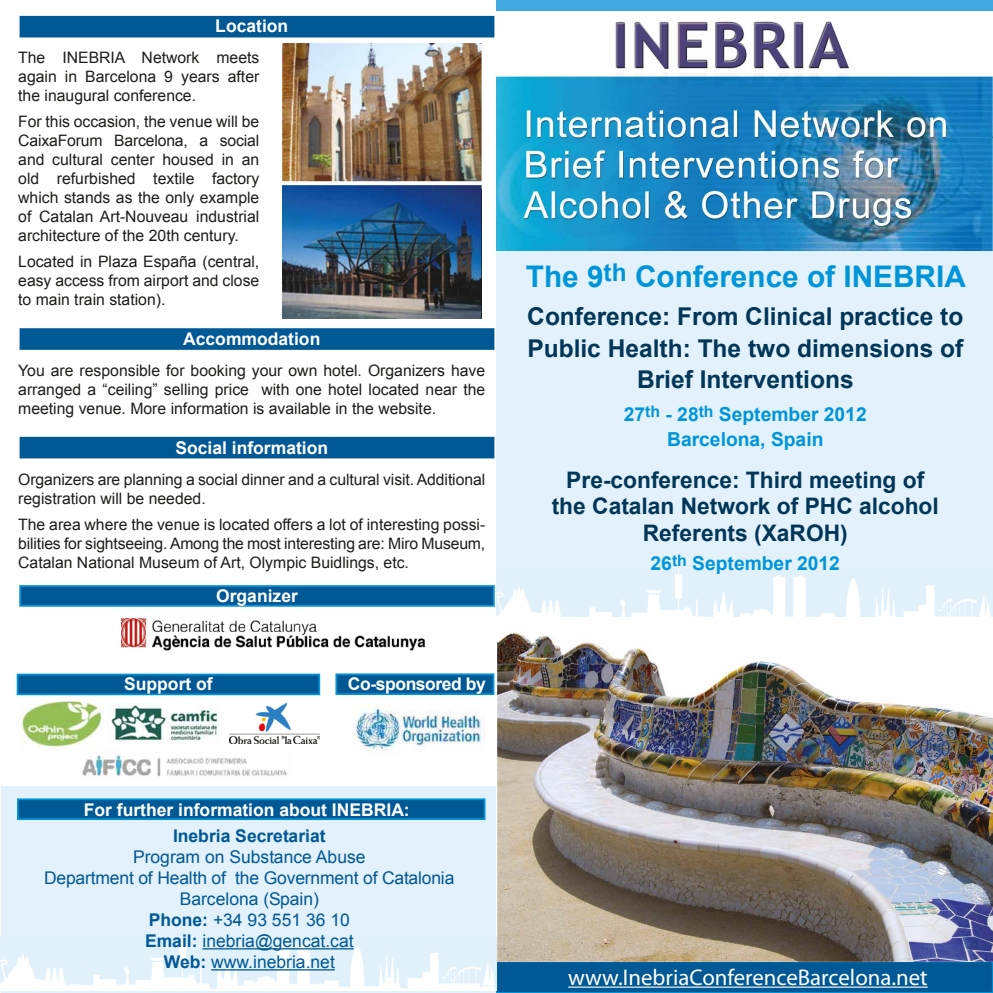
<style>
.page{position:relative;width:993px;height:993px;background:#fff}
.page>*{position:absolute;margin:0;border:0;box-sizing:border-box;transform-origin:0 0}
.t1{font:700 29.75px "Arial";color:#0095d9}
.t2{font:700 24.5px/31.5px "Arial";color:#003657;text-align:center}
.t3{font:700 22.75px/26.2px "Arial";color:#003657;text-align:center}
.t4{font:22.75px "Myriad Pro";color:#fff}
.t5{font:700 19.25px/24.5px "Arial";color:#0095d9;text-align:center}
.t6{font:17.5px/21px "Arial";color:#005894;text-align:center}
.t7{font:700 17.5px "Arial";color:#fff}
.t8{font:700 17.5px "Arial";color:#005894}
.t9{font:700 17.5px "Arial";letter-spacing:-.025em;color:#fff}
.t10{font:15.75px/18.9px "Arial";color:#1d1d1b;text-align:justify}
.s1{font-weight:700}
</style>
<div class="page">
<img style="left:496px;top:21px;width:496px;height:230px">
<div style="left:496px;top:961px;width:496px;height:31px;background:#005894"></div>
<div style="left:495px;top:960px;width:497px;height:32px;border:2px solid #0095d9"></div>
<div style="left:1px;top:786px;width:495px;height:206px;background:#e2f1fb"></div>
<div style="left:496px;top:251px;width:496px;height:348px;background:#e2f1fb"></div>
<div style="left:17px;top:798px;width:468px;height:21px;background:#005894;border:2px solid #0095d9"></div>
<div style="left:19px;top:585px;width:475px;height:21px;background:#005894;border:2px solid #0095d9"></div>
<div style="left:496px;top:0;width:496px;height:10px;background:#40a9e0"></div>
<div style="left:17px;top:673px;width:303px;height:22px;background:#005894;border:2px solid #0095d9"></div>
<img style="left:21px;top:698px;width:83px;height:49px">
<img style="left:111px;top:705px;width:107px;height:37px">
<img style="left:82px;top:754px;width:205px;height:24px">
<img style="left:496px;top:568px;width:496px;height:49px">
<img style="left:283px;top:43px;width:198px;height:275px">
<div style="left:335px;top:673px;width:159px;height:21px;background:#005894;border:2px solid #0095d9"></div>
<hr style="left:568px;top:986px;width:359px;height:1px;background:#fff">
<img style="left:354px;top:704px;width:130px;height:47px">
<div style="left:20px;top:16px;width:474px;height:21px;background:#005894"></div>
<div style="left:20px;top:436px;width:474px;height:22px;background:#005894;border:2px solid #005894"></div>
<div style="left:20px;top:328px;width:474px;height:22px;background:#005894;border:2px solid #005894"></div>
<img style="left:0;top:936px;width:495px;height:53px">
<hr style="left:202px;top:947px;width:151px;height:2px;background:#005894">
<hr style="left:211px;top:968px;width:124px;height:2px;background:#005894">
<img style="left:497px;top:632px;width:495px;height:329px">
<img style="left:230px;top:703px;width:89px;height:40px">
<img style="left:122px;top:618px;width:304px;height:32px">
<p class="t7" style="left:215px;top:14px;width:74px">Location</p>
<p class="t10" style="left:18px;top:48px;width:242px">The INEBRIA Network meets again in Barcelona 9 years after the inaugural conference.</p>
<p class="t10" style="left:18px;top:112px;width:242px">For this occasion, the venue will be CaixaForum Barcelona, a social and cultural center housed in an old refurbished textile factory which stands as the only example of Catalan Art-Nouveau industrial architecture of the 20th century.</p>
<p class="t10" style="left:18px;top:252px;width:242px">Located in Plaza España (central, easy access from airport and close to main train station).</p>
<p class="t7" style="left:183px;top:327px;width:139px">Accommodation</p>
<p class="t10" style="left:18px;top:361px;width:468px">You are responsible for booking your own hotel. Organizers have arranged a “ceiling” selling price with one hotel located near the meeting venue. More information is available in the website.</p>
<p class="t7" style="left:175px;top:436px;width:154px">Social information</p>
<p class="t10" style="left:18px;top:470px;width:468px">Organizers are planning a social dinner and a cultural visit. Additional registration will be needed.</p>
<p class="t10" style="left:18px;top:515px;width:468px">The area where the venue is located offers a lot of interesting possi&shy;bilities for sightseeing. Among the most interesting are: Miro Museum, Catalan National Museum of Art, Olympic Buidlings, etc.</p>
<p class="t7" style="left:216px;top:583px;width:83px">Organizer</p>
<p class="t7" style="left:124px;top:672px;width:90px">Support of</p>
<p class="t9" style="left:348px;top:672px;width:139px">Co-sponsored by</p>
<h1 class="t1" style="left:525px;top:256px;width:441px">The 9<sup>th</sup> Conference of INEBRIA</h1>
<h2 class="t2" style="left:527px;top:301px;width:437px">Conference: From Clinical practice to<br>Public Health: The two dimensions of<br>Brief Interventions</h2>
<p class="t5" style="left:623px;top:403px;width:244px">27<sup>th</sup> - 28<sup>th</sup> September 2012<br>Barcelona, Spain</p>
<h3 class="t3" style="left:551px;top:467px;width:388px">Pre-conference: Third meeting of the Catalan Network of PHC alcohol<br>Referents (XaROH)</h3>
<p class="t5" style="left:650px;top:551px;width:191px">26<sup>th</sup> September 2012</p>
<p class="t7" style="left:84px;top:797px;width:327px">For further information about INEBRIA:</p>
<p class="t8" style="left:173px;top:823px;width:154px">Inebria Secretariat</p>
<p class="t6" style="left:44px;top:846px;width:411px">Program on Substance Abuse<br>Department of Health of the Government of Catalonia<br>Barcelona (Spain)<br><span class="s1">Phone:</span> +34 93 551 36 10<br><span class="s1">Email:</span> inebria@gencat.cat<br><span class="s1">Web:</span> www.inebria.net</p>
<h3 class="t4" style="left:568px;top:962px;width:361px">www.InebriaConferenceBarcelona.net</h3>
</div>
